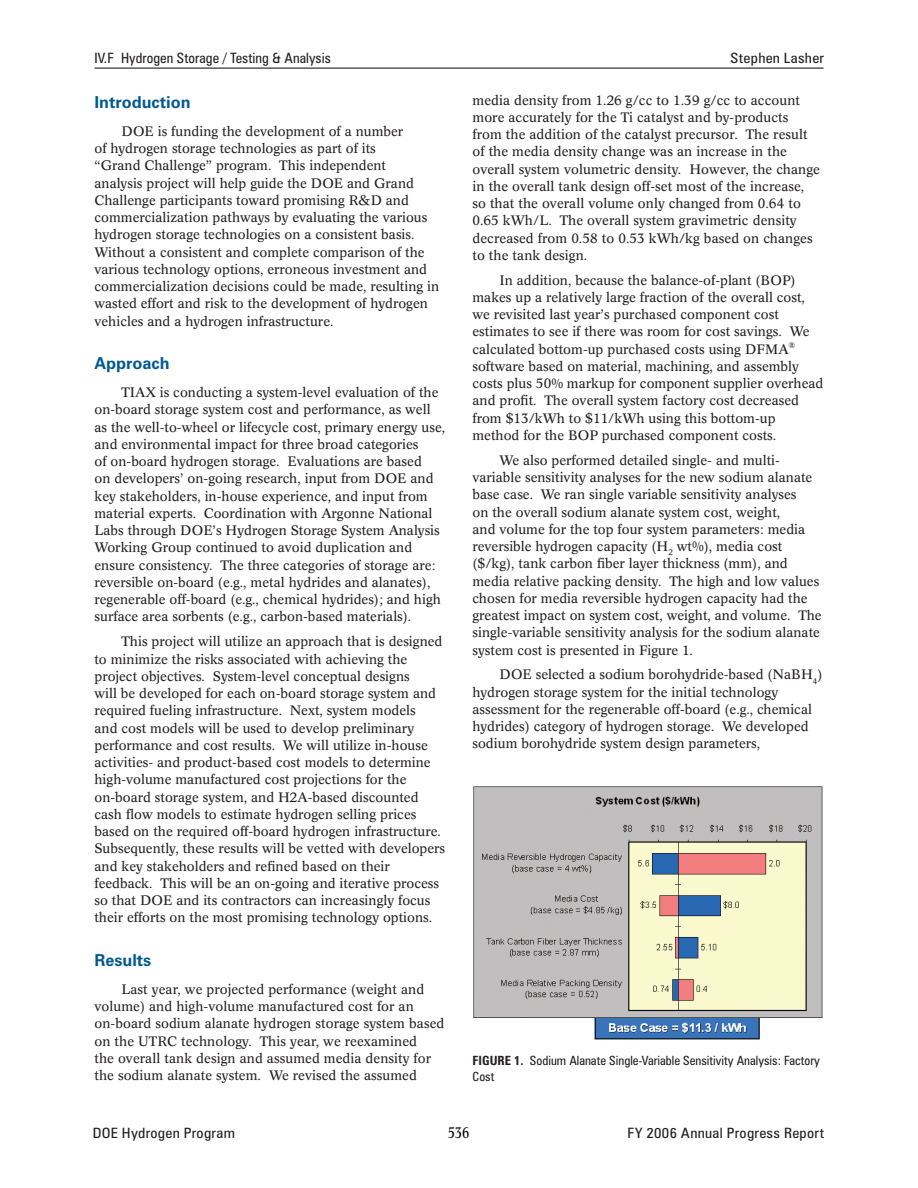
<style>
.page{position:relative;width:918px;height:1188px;background:#fff}
.page>*{position:absolute;margin:0;border:0;box-sizing:border-box;transform-origin:0 0}
._1_RptObjHead{font:700 16.5px "Zurich BT";color:#005990}
.t1{font:condensed 15px "Concorde BE";color:#000}
.t2{font:condensed 14.25px "Zurich BT";letter-spacing:.02em;color:#231f20;scale:1.08 1}
.t3{font:condensed 14.25px "Zurich BT";letter-spacing:.02em;color:#231f20}
._1_Body_text{font:13.5px/17.2px "Concorde BE";color:#231f20}
._1_FigureTitle{font:condensed 12.75px/15.8px "Zurich BT";color:#231f20}
._1_Body_text-2{font:8.1px "Concorde BE";color:#231f20}
.s1{font-weight:700}
</style>
<div class="page">
<hr style="left:94px;top:68px;width:730px;height:1px;background:#231f20">
<img style="left:473px;top:786px;width:350px;height:254px">
<p class="t3" style="left:94px;top:49px;width:238px">IV.F Hydrogen Storage / Testing &amp; Analysis</p>
<p class="t2" style="left:730px;top:49px;width:88px">Stephen Lasher</p>
<p class="_1_RptObjHead" style="left:94px;top:92px;width:98px">Introduction</p>
<p class="_1_Body_text" style="left:94px;top:123px;width:346px;text-indent:27px">DOE is funding the development of a number<br>of hydrogen storage technologies as part of its<br>“Grand Challenge” program. This independent<br>analysis project will help guide the DOE and Grand Challenge participants toward promising R&amp;D and commercialization pathways by evaluating the various hydrogen storage technologies on a consistent basis.<br>Without a consistent and complete comparison of the various technology options, erroneous investment and commercialization decisions could be made, resulting in wasted effort and risk to the development of hydrogen vehicles and a hydrogen infrastructure.</p>
<p class="_1_RptObjHead" style="left:94px;top:353px;width:77px">Approach</p>
<p class="_1_Body_text" style="left:94px;top:384px;width:352px;text-indent:27px">TIAX is conducting a system-level evaluation of the on-board storage system cost and performance, as well as the well-to-wheel or lifecycle cost, primary energy use, and environmental impact for three broad categories<br>of on-board hydrogen storage. Evaluations are based<br>on developers’ on-going research, input from DOE and key stakeholders, in-house experience, and input from material experts. Coordination with Argonne National Labs through DOE’s Hydrogen Storage System Analysis Working Group continued to avoid duplication and ensure consistency. The three categories of storage are: reversible on-board (e.g., metal hydrides and alanates), regenerable off-board (e.g., chemical hydrides); and high surface area sorbents (e.g., carbon-based materials).</p>
<p class="_1_Body_text" style="left:94px;top:633px;width:352px;text-indent:27px">This project will utilize an approach that is designed to minimize the risks associated with achieving the project objectives. System-level conceptual designs<br>will be developed for each on-board storage system and required fueling infrastructure. Next, system models<br>and cost models will be used to develop preliminary performance and cost results. We will utilize in-house activities- and product-based cost models to determine high-volume manufactured cost projections for the on-board storage system, and H2A-based discounted cash flow models to estimate hydrogen selling prices based on the required off-board hydrogen infrastructure.<br>Subsequently, these results will be vetted with developers and key stakeholders and refined based on their feedback. This will be an on-going and iterative process so that DOE and its contractors can increasingly focus their efforts on the most promising technology options.</p>
<p class="_1_RptObjHead" style="left:94px;top:950px;width:58px">Results</p>
<p class="_1_Body_text" style="left:94px;top:981px;width:351px;text-indent:27px">Last year, we projected performance (weight and volume) and high-volume manufactured cost for an on-board sodium alanate hydrogen storage system based on the UTRC technology. This year, we reexamined<br>the overall tank design and assumed media density for the sodium alanate system. We revised the assumed</p>
<p class="_1_Body_text" style="left:472px;top:92px;width:349px">media density from 1.26 g/cc to 1.39 g/cc to account more accurately for the Ti catalyst and by-products from the addition of the catalyst precursor. The result of the media density change was an increase in the overall system volumetric density. However, the change in the overall tank design off-set most of the increase, so that the overall volume only changed from 0.64 to 0.65 kWh/L. The overall system gravimetric density decreased from 0.58 to 0.53 kWh/kg based on changes to the tank design.</p>
<p class="_1_Body_text" style="left:472px;top:272px;width:338px;text-indent:27px">In addition, because the balance-of-plant (BOP) makes up a relatively large fraction of the overall cost, we revisited last year’s purchased component cost estimates to see if there was room for cost savings. We calculated bottom-up purchased costs using DFMA</p>
<p class="_1_Body_text-2" style="left:789px;top:340px;width:8px">®</p>
<p class="_1_Body_text" style="left:472px;top:358px;width:353px">software based on material, machining, and assembly costs plus 50% markup for component supplier overhead and profit. The overall system factory cost decreased from $13/kWh to $11/kWh using this bottom-up method for the BOP purchased component costs.</p>
<p class="_1_Body_text" style="left:472px;top:452px;width:351px;text-indent:27px">We also performed detailed single- and multi&shy;variable sensitivity analyses for the new sodium alanate base case. We ran single variable sensitivity analyses<br>on the overall sodium alanate system cost, weight,<br>and volume for the top four system parameters: media reversible hydrogen capacity (H<sub>2</sub> wt%), media cost ($/kg), tank carbon fiber layer thickness (mm), and media relative packing density. The high and low values chosen for media reversible hydrogen capacity had the greatest impact on system cost, weight, and volume. The single-variable sensitivity analysis for the sodium alanate system cost is presented in Figure 1.</p>
<p class="_1_Body_text" style="left:472px;top:666px;width:351px;text-indent:27px">DOE selected a sodium borohydride-based (NaBH<sub>4</sub>) hydrogen storage system for the initial technology assessment for the regenerable off-board (e.g., chemical hydrides) category of hydrogen storage. We developed sodium borohydride system design parameters,</p>
<p class="_1_FigureTitle" style="left:472px;top:1053px;width:349px"><span class="s1">FIGURE 1.</span> Sodium Alanate Single-Variable Sensitivity Analysis: Factory<br>Cost</p>
<p class="t2" style="left:93px;top:1124px;width:133px">DOE Hydrogen Program</p>
<p class="t1" style="left:448px;top:1124px;width:23px">536</p>
<p class="t2" style="left:627px;top:1124px;width:184px">FY 2006 Annual Progress Report</p>
</div>
